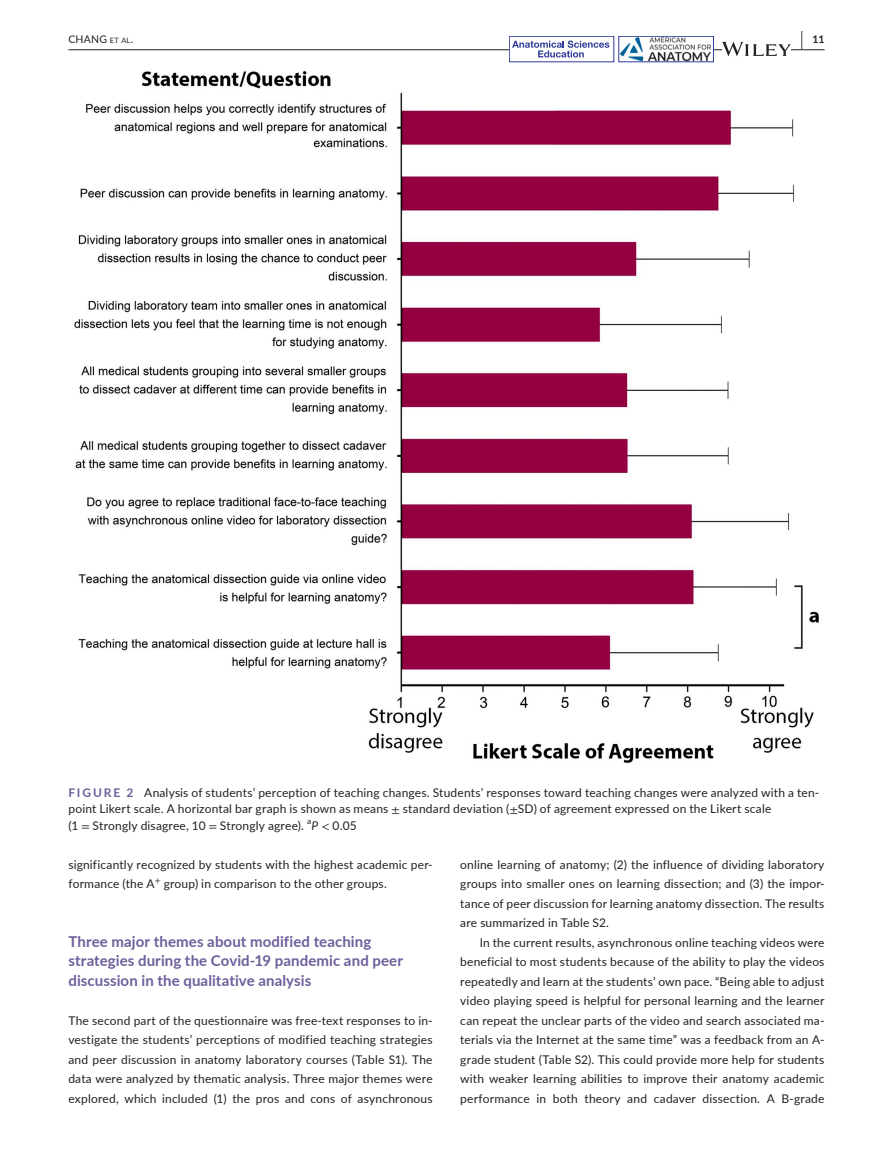
<style>
.page{position:relative;width:893px;height:1174px;background:#fff}
.page>*{position:absolute;margin:0;border:0;box-sizing:border-box;transform-origin:0 0}
.t1{font:700 15px/19.5px "Lato";letter-spacing:.005em;color:#6e5e9b}
.t2{font:12px/19.5px "Lato";letter-spacing:.015em;color:#231f20;text-align:justify}
.t3{font:10.5px "Lato";letter-spacing:.02em;color:#231f20}
.t4{font:700 10.5px "Lato";color:#231f20}
.t5{font:8.4px "STIX";color:#231f20}
.s1{font-size:7.35px}
.s2{font-size:19.5px}
.s3{font-weight:700;color:#6e5e9b}
.s4{font-family:"STIX"}
.s5{font-style:italic}
</style>
<div class="page">
<hr style="left:68px;top:49px;width:756px;height:1px;background:#231f20">
<svg style="left:509px;top:36px;width:205px;height:26px"></svg>
<svg style="left:722px;top:42px;width:69px;height:14px"></svg>
<img style="left:74px;top:71px;width:745px;height:692px">
<p class="t3" style="left:68px;top:31px;width:66px">CHANG <span class="s1">et al</span>.</p>
<p class="t4" style="left:801px;top:31px;width:25px"><span class="s2">|</span> 11</p>
<p class="t2" style="left:68px;top:783px;width:752px;line-height:16.5px;text-align:left"><span class="s3">FIGURE 2</span> Analysis of students’ perception of teaching changes. Students’ responses toward teaching changes were analyzed with a ten&shy;point Likert scale. A horizontal bar graph is shown as means <span class="s4">±</span> standard deviation (<span class="s4">±</span>SD) of agreement expressed on the Likert scale<br>(1 <span class="s4">=</span> Strongly disagree, 10 <span class="s4">=</span> Strongly agree). <sup>a</sup><span class="s5">P</span> <span class="s4">&lt;</span> 0.05</p>
<p class="t2" style="left:68px;top:854px;width:366px">significantly recognized by students with the highest academic per&shy;formance (the A</p>
<p class="t5" style="left:155px;top:874px;width:7px">+</p>
<p class="t2" style="left:164px;top:873px;width:225px">group) in comparison to the other groups.</p>
<p class="t1" style="left:68px;top:931px;width:336px">Three major themes about modified teaching strategies during the Covid-19 pandemic and peer discussion in the qualitative analysis</p>
<p class="t2" style="left:68px;top:1010px;width:366px">The second part of the questionnaire was free-text responses to in&shy;vestigate the students’ perceptions of modified teaching strategies and peer discussion in anatomy laboratory courses (Table S1). The data were analyzed by thematic analysis. Three major themes were explored, which included (1) the pros and cons of asynchronous</p>
<p class="t2" style="left:460px;top:854px;width:366px">online learning of anatomy; (2) the influence of dividing laboratory groups into smaller ones on learning dissection; and (3) the impor&shy;tance of peer discussion for learning anatomy dissection. The results are summarized in Table S2.</p>
<p class="t2" style="left:460px;top:932px;width:366px;text-indent:20px">In the current results, asynchronous online teaching videos were beneficial to most students because of the ability to play the videos repeatedly and learn at the students’ own pace. “Being able to adjust video playing speed is helpful for personal learning and the learner can repeat the unclear parts of the video and search associated ma&shy;terials via the Internet at the same time” was a feedback from an A&shy;grade student (Table S2). This could provide more help for students with weaker learning abilities to improve their anatomy academic performance in both theory and cadaver dissection. A B-grade</p>
</div>
